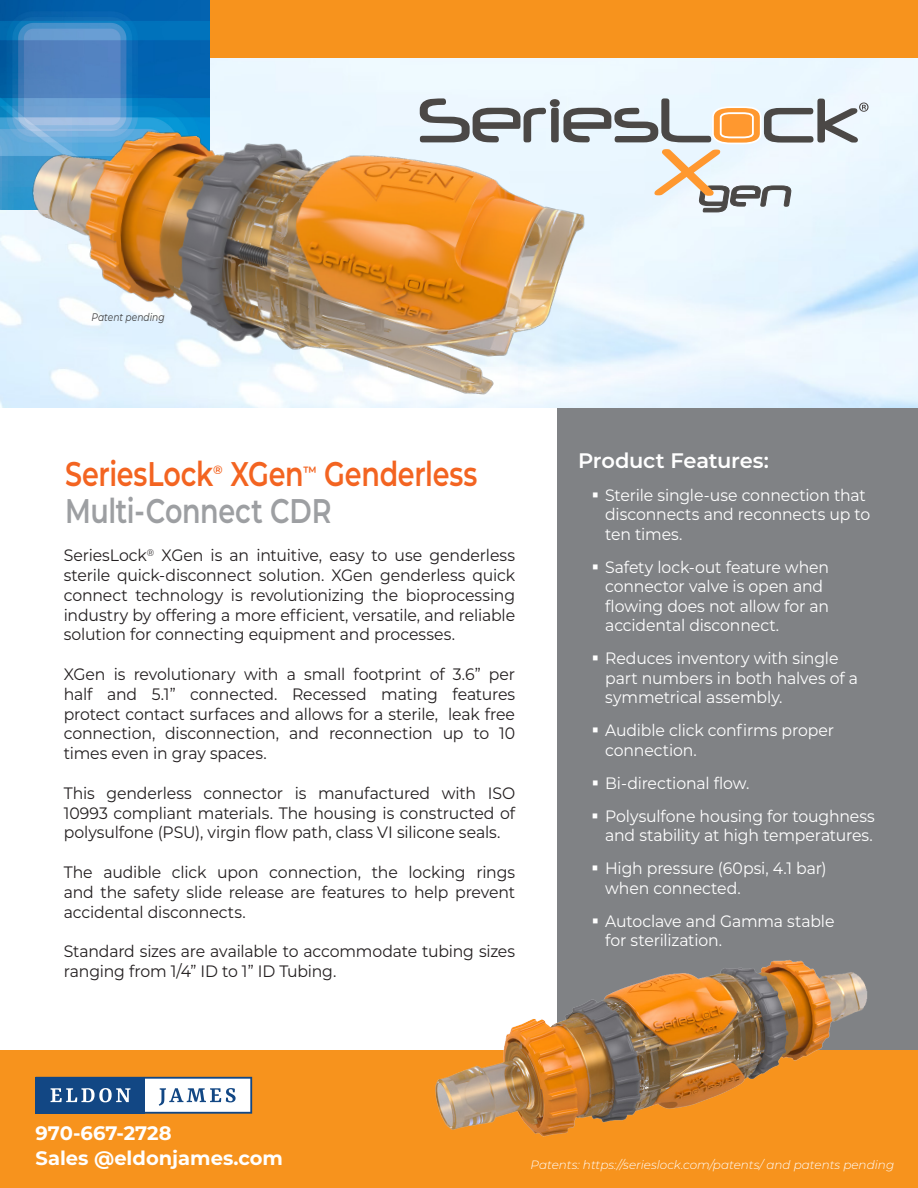
<style>
.page{position:relative;width:918px;height:1188px;background:#fff}
.page>*{position:absolute;margin:0;border:0;box-sizing:border-box;transform-origin:0 0}
.t1{font:600 34.2px "Montserrat";letter-spacing:-.01em;color:#f36421;scale:.79 1}
.t2{font:600 34.2px "Montserrat";letter-spacing:-.01em;color:#9d9fa2;scale:.79 1}
.t3{font:600 21px "Montserrat";letter-spacing:-.015em;color:#fff}
.t4{font:700 19.5px/25.5px "Montserrat";color:#fff}
.t5{font:16.5px/19.8px "Montserrat";letter-spacing:-.01em;color:#231f20;text-align:justify;scale:.95 1}
.t6{font:16.5px/19.5px "Montserrat";letter-spacing:-.01em;color:#fff;scale:.95 1}
.t7{font:600 14.85px "Montserrat";color:#f36421;scale:.87 1}
.t8{font:italic 300 12px "Montserrat";color:#fff}
.t9{font:600 12px "Montserrat";color:#f36421}
.t10{font:italic 10.95px "Montserrat";color:#3e3e3f;scale:.84 1}
</style>
<div class="page">
<div style="left:558px;top:407px;width:360px;height:651px;background:#808285"></div>
<div style="left:0;top:1050px;width:918px;height:138px;background:#f7931d"></div>
<img style="left:435px;top:933px;width:433px;height:204px">
<div style="left:210px;top:0;width:708px;height:210px;background:#f7931d"></div>
<img style="left:0;top:58px;width:918px;height:349px">
<svg style="left:615px;top:98px;width:254px;height:114px"></svg>
<img style="left:0;top:0;width:210px;height:210px">
<img style="left:8px;top:86px;width:607px;height:343px">
<svg style="left:36px;top:1077px;width:216px;height:37px"></svg>
<p class="t10" style="left:92px;top:310px;width:88px">Patent pending</p>
<h1 class="t1" style="left:65px;top:449px;width:189px">SeriesLock</h1>
<p class="t9" style="left:213px;top:461px;width:11px">®</p>
<h1 class="t1" style="left:230px;top:449px;width:95px">XGen</h1>
<p class="t7" style="left:303px;top:461px;width:17px">™</p>
<h1 class="t1" style="left:324px;top:449px;width:195px">Genderless</h1>
<h1 class="t2" style="left:65px;top:487px;width:339px">Multi-Connect CDR</h1>
<p class="t5" style="left:64px;top:545px;width:477px">SeriesLock<sup>®</sup> XGen is an intuitive, easy to use genderless sterile quick-disconnect solution. XGen genderless quick connect technology is revolutionizing the bioprocessing industry by offering a more efficient, versatile, and reliable solution for connecting equipment and processes.</p>
<p class="t5" style="left:64px;top:664px;width:477px">XGen is revolutionary with a small footprint of 3.6” per half and 5.1” connected. Recessed mating features protect contact surfaces and allows for a sterile, leak free connection, disconnection, and reconnection up to 10 times even in gray spaces.</p>
<p class="t5" style="left:64px;top:782px;width:477px">This genderless connector is manufactured with ISO 10993 compliant materials. The housing is constructed of polysulfone (PSU), virgin flow path, class VI silicone seals.</p>
<p class="t5" style="left:64px;top:862px;width:477px">The audible click upon connection, the locking rings and the safety slide release are features to help prevent accidental disconnects.</p>
<p class="t5" style="left:64px;top:941px;width:477px">Standard sizes are available to accommodate tubing sizes ranging from 1/4” ID to 1” ID Tubing.</p>
<p class="t3" style="left:578px;top:445px;width:192px">Product Features:</p>
<p class="t6" style="left:605px;top:485px;width:281px">Sterile single-use connection that disconnects and reconnects up to ten times.</p>
<p class="t6" style="left:605px;top:557px;width:237px">Safety lock-out feature when connector valve is open and flowing does not allow for an accidental disconnect.</p>
<p class="t6" style="left:605px;top:648px;width:268px">Reduces inventory with single part numbers in both halves of a symmetrical assembly.</p>
<p class="t6" style="left:605px;top:720px;width:242px">Audible click confirms proper connection.</p>
<p class="t6" style="left:605px;top:766px;width:286px;line-height:33px">Bi-directional flow.<br>Polysulfone housing for toughness</p>
<p class="t6" style="left:605px;top:818px;width:283px;line-height:33px">and stability at high temperatures.<br>High pressure (60psi, 4.1 bar)</p>
<p class="t6" style="left:605px;top:871px;width:243px;line-height:33px">when connected.<br>Autoclave and Gamma stable</p>
<p class="t6" style="left:605px;top:930px;width:125px">for sterilization.</p>
<p class="t4" style="left:36px;top:1119px;width:249px">970-667-2728<br>Sales @eldonjames.com</p>
<p class="t8" style="left:531px;top:1156px;width:365px">Patents: https://serieslock.com/patents/ and patents pending</p>
</div>
